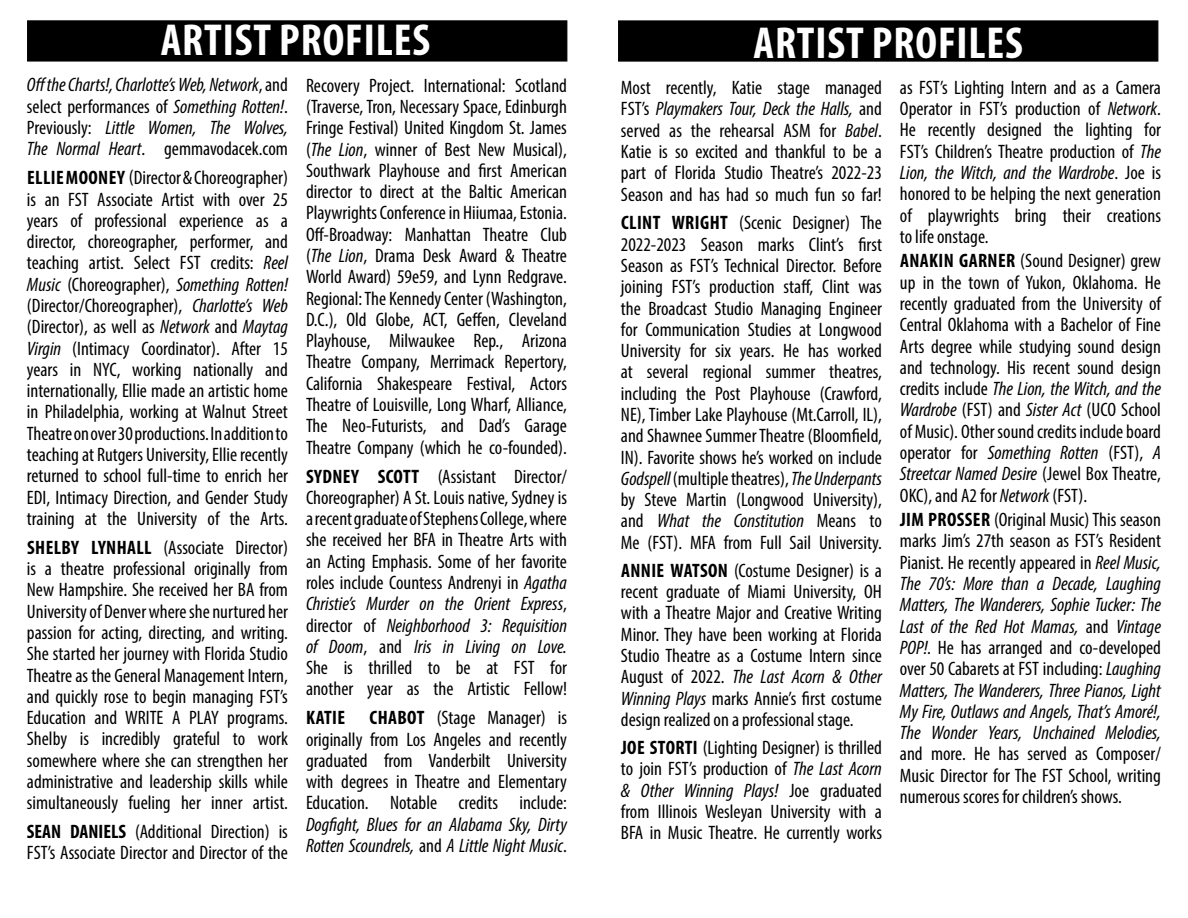
<style>
.page{position:relative;width:1188px;height:918px;background:#fff}
.page>*{position:absolute;margin:0;border:0;box-sizing:border-box;transform-origin:0 0}
.t1{font:700 condensed 45px "Myriad Pro";letter-spacing:.02em;color:#fff}
.t2{font:condensed 19.5px/21.3px "Myriad Pro";color:#000;text-align:justify}
.t3{font:italic condensed 19.5px/21.3px "Myriad Pro";color:#000;text-align:justify}
.t4{font:700 condensed 19.5px "Myriad Pro";letter-spacing:.02em;color:#000}
.s1{font-style:italic}
.s2{font-weight:700}
.s3{font-style:normal}
.s4{font-weight:700;font-style:normal}
</style>
<div class="page">
<div style="left:618px;top:21px;width:540px;height:40px;background:#000"></div>
<div style="left:27px;top:21px;width:540px;height:40px;background:#000"></div>
<h1 class="t1" style="left:161px;top:12px;width:271px">ARTIST PROFILES</h1>
<h1 class="t1" style="left:754px;top:15px;width:271px">ARTIST PROFILES</h1>
<p class="t2" style="left:306px;top:74px;width:263px">Recovery Project. International: Scotland (Traverse, Tron, Necessary Space, Edinburgh Fringe Festival) United Kingdom St. James (<span class="s1">The Lion</span>, winner of Best New Musical), Southwark Playhouse and first American director to direct at the Baltic American Playwrights Conference in Hiiumaa, Estonia.<br>Off-Broadway: Manhattan Theatre Club (<span class="s1">The Lion</span>, Drama Desk Award &amp; Theatre World Award) 59e59, and Lynn Redgrave.<br>Regional: The Kennedy Center (Washington, D.C.), Old Globe, ACT, Geffen, Cleveland Playhouse, Milwaukee Rep., Arizona Theatre Company, Merrimack Repertory, California Shakespeare Festival, Actors Theatre of Louisville, Long Wharf, Alliance, The Neo-Futurists, and Dad’s Garage Theatre Company (which he co-founded).</p>
<p class="t2" style="left:306px;top:465px;width:263px"><span class="s2">SYDNEY SCOTT</span> (Assistant Director/ Choreographer) A St. Louis native, Sydney is a recent graduate of Stephens College, where she received her BFA in Theatre Arts with an Acting Emphasis. Some of her favorite roles include Countess Andrenyi in <span class="s1">Agatha Christie’s Murder on the Orient Express</span>, director of <span class="s1">Neighborhood 3: Requisition of Doom</span>, and <span class="s1">Iris in Living on Love.<br></span>She is thrilled to be at FST for another year as the Artistic Fellow!</p>
<p class="t4" style="left:306px;top:706px;width:40px">KATIE</p>
<p class="t3" style="left:27px;top:74px;width:263px">Off the Charts!, Charlotte’s Web, Network<span class="s3">, and select performances of</span> Something Rotten!<span class="s3">.<br>Previously:</span> Little Women, The Wolves, The Normal Heart<span class="s3">. gemmavodacek.com</span></p>
<p class="t2" style="left:27px;top:167px;width:263px"><span class="s2">ELLIE MOONEY</span> (Director &amp; Choreographer) is an FST Associate Artist with over 25 years of professional experience as a director, choreographer, performer, and teaching artist. Select FST credits: <span class="s1">Reel Music</span> (Choreographer), <span class="s1">Something Rotten! </span>(Director/Choreographer), <span class="s1">Charlotte’s Web </span>(Director), as well as <span class="s1">Network</span> and <span class="s1">Maytag Virgin</span> (Intimacy Coordinator). After 15 years in NYC, working nationally and internationally, Ellie made an artistic home in Philadelphia, working at Walnut Street Theatre on over 30 productions. In addition to teaching at Rutgers University, Ellie recently returned to school full-time to enrich her EDI, Intimacy Direction, and Gender Study training at the University of the Arts.</p>
<p class="t2" style="left:27px;top:536px;width:263px"><span class="s2">SHELBY LYNHALL</span> (Associate Director) is a theatre professional originally from New Hampshire. She received her BA from University of Denver where she nurtured her passion for acting, directing, and writing.<br>She started her journey with Florida Studio Theatre as the General Management Intern, and quickly rose to begin managing FST’s Education and WRITE A PLAY programs.<br>Shelby is incredibly grateful to work somewhere where she can strengthen her administrative and leadership skills while simultaneously fueling her inner artist.</p>
<p class="t2" style="left:27px;top:821px;width:263px"><span class="s2">SEAN DANIELS</span> (Additional Direction) is<br>FST’s Associate Director and Director of the</p>
<p class="t2" style="left:900px;top:77px;width:263px">as FST’s Lighting Intern and as a Camera Operator in FST’s production of <span class="s1">Network</span>.<br>He recently designed the lighting for FST’s Children’s Theatre production of <span class="s1">The Lion, the Witch, and the Wardrobe</span>. Joe is honored to be helping the next generation of playwrights bring their creations to life onstage.</p>
<p class="t2" style="left:900px;top:250px;width:263px"><span class="s2">ANAKIN GARNER</span> (Sound Designer) grew up in the town of Yukon, Oklahoma. He recently graduated from the University of Central Oklahoma with a Bachelor of Fine Arts degree while studying sound design and technology. His recent sound design credits include <span class="s1">The Lion, the Witch, and the Wardrobe</span> (FST) and <span class="s1">Sister Act</span> (UCO School of Music). Other sound credits include board operator for <span class="s1">Something Rotten</span> (FST), <span class="s1">A Streetcar Named Desire</span> (Jewel Box Theatre, OKC), and A2 for <span class="s1">Network</span> (FST).</p>
<p class="t3" style="left:900px;top:509px;width:263px"><span class="s4">JIM PROSSER</span> <span class="s3">(Original Music) This season marks Jim’s 27th season as FST’s Resident Pianist. He recently appeared in</span> Reel Music, The 70’s: More than a Decade, Laughing Matters, The Wanderers, Sophie Tucker: The Last of the Red Hot Mamas, <span class="s3">and</span> Vintage POP!. <span class="s3">He has arranged and co-developed over 50 Cabarets at FST including:</span> Laughing Matters, The Wanderers, Three Pianos, Light My Fire, Outlaws and Angels, That’s Amoré!, The Wonder Years, Unchained Melodies,</p>
<p class="t2" style="left:900px;top:743px;width:262px">and more. He has served as Composer/ Music Director for The FST School, writing numerous scores for children’s shows.</p>
<p class="t2" style="left:621px;top:77px;width:263px">Most recently, Katie stage managed FST’s <span class="s1">Playmakers Tour, Deck the Halls,</span> and served as the rehearsal ASM for <span class="s1">Babel</span>.<br>Katie is so excited and thankful to be a part of Florida Studio Theatre’s 2022-23<br>Season and has had so much fun so far!</p>
<p class="t2" style="left:621px;top:212px;width:263px"><span class="s2">CLINT WRIGHT</span> (Scenic Designer) The 2022-2023 Season marks Clint’s first Season as FST’s Technical Director. Before joining FST’s production staff, Clint was the Broadcast Studio Managing Engineer for Communication Studies at Longwood University for six years. He has worked at several regional summer theatres, including the Post Playhouse (Crawford, NE), Timber Lake Playhouse (Mt.Carroll, IL), and Shawnee Summer Theatre (Bloomfield, IN). Favorite shows he’s worked on include <span class="s1">Godspell</span> (multiple theatres), <span class="s1">The Underpants </span>by Steve Martin (Longwood University), and <span class="s1">What the Constitution</span> Means to Me (FST). MFA from Full Sail University.</p>
<p class="t2" style="left:621px;top:559px;width:263px"><span class="s2">ANNIE WATSON</span> (Costume Designer) is a recent graduate of Miami University, OH with a Theatre Major and Creative Writing Minor. They have been working at Florida Studio Theatre as a Costume Intern since August of 2022. <span class="s1">The Last Acorn &amp; Other Winning Plays</span> marks Annie’s first costume design realized on a professional stage.</p>
<p class="t2" style="left:621px;top:737px;width:263px"><span class="s2">JOE STORTI</span> (Lighting Designer) is thrilled to join FST’s production of <span class="s1">The Last Acorn &amp; Other Winning Plays!</span> Joe graduated from Illinois Wesleyan University with a BFA in Music Theatre. He currently works</p>
<p class="t2" style="left:306px;top:707px;width:263px;text-indent:64px"><span class="s2">CHABOT</span> (Stage Manager) is originally from Los Angeles and recently graduated from Vanderbilt University with degrees in Theatre and Elementary Education. Notable credits include:</p>
<p class="t3" style="left:306px;top:813px;width:263px">Dogfight, Blues for an Alabama Sky, Dirty<br>Rotten Scoundrels, <span class="s3">and</span> A Little Night Music<span class="s3">.</span></p>
</div>
